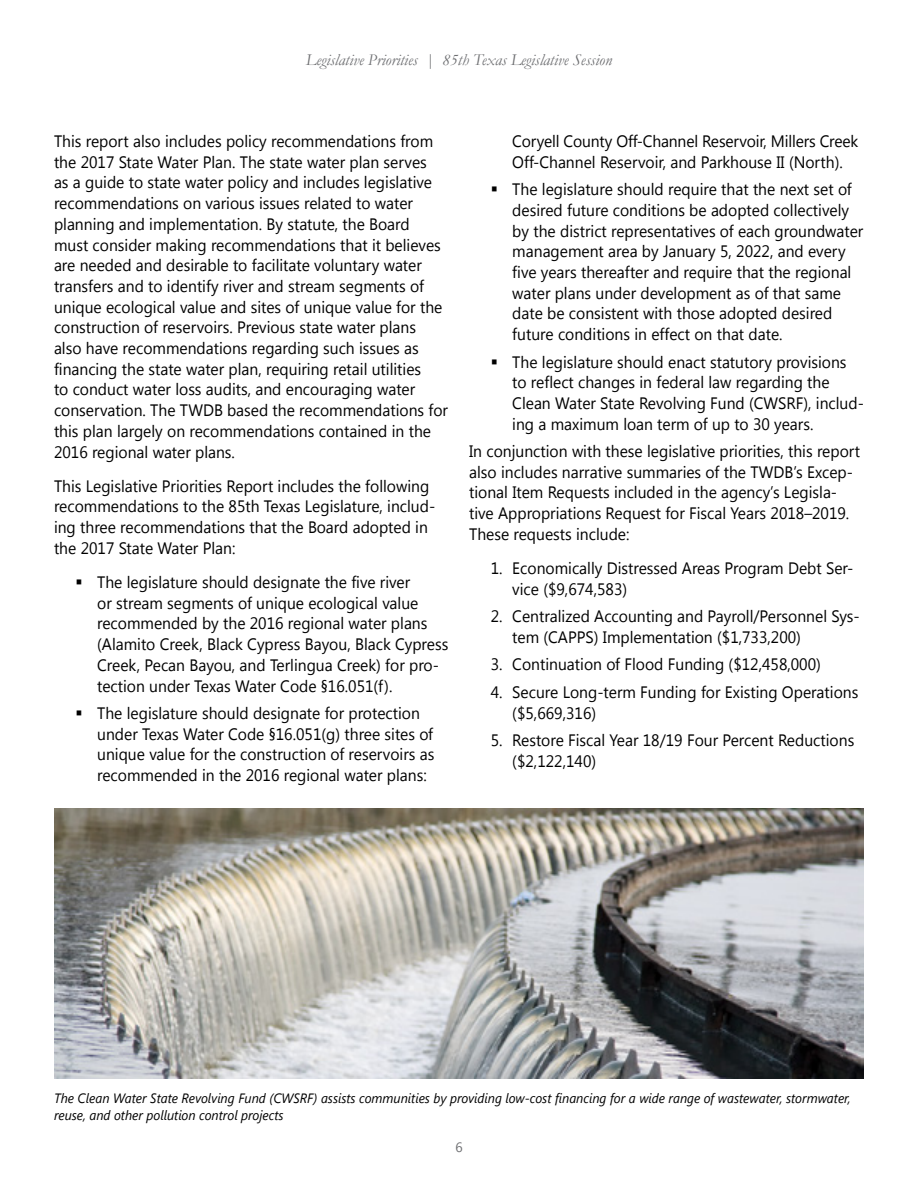
<style>
.page{position:relative;width:918px;height:1188px;background:#fff}
.page>*{position:absolute;margin:0;border:0;box-sizing:border-box;transform-origin:0 0}
.body{font:16.5px/20.7px "Segoe UI";color:#000;scale:.95 1}
.t1{font:italic 16.5px "Garamond";color:#6d6e71}
.t2{font:italic 13.5px/16.5px "Segoe UI";color:#000;scale:.95 1}
.t3{font:13.5px "Segoe UI";color:#6d6e71}
</style>
<div class="page">
<img style="left:54px;top:808px;width:810px;height:270px">
<p class="t1" style="left:306px;top:50px;width:308px">Legislative Priorities | 85th Texas Legislative Session</p>
<p class="body" style="left:54px;top:130px;width:416px">This report also includes policy recommendations from the 2017 State Water Plan. The state water plan serves<br>as a guide to state water policy and includes legislative recommendations on various issues related to water planning and implementation. By statute, the Board must consider making recommendations that it believes are needed and desirable to facilitate voluntary water transfers and to identify river and stream segments of unique ecological value and sites of unique value for the construction of reservoirs. Previous state water plans<br>also have recommendations regarding such issues as financing the state water plan, requiring retail utilities<br>to conduct water loss audits, and encouraging water conservation. The TWDB based the recommendations for this plan largely on recommendations contained in the 2016 regional water plans.</p>
<p class="body" style="left:54px;top:475px;width:403px">This Legislative Priorities Report includes the following recommendations to the 85th Texas Legislature, includ&shy;ing three recommendations that the Board adopted in the 2017 State Water Plan:</p>
<p class="body" style="left:97px;top:571px;width:371px;text-indent:-22px">▪ The legislature should designate the five river<br>or stream segments of unique ecological value recommended by the 2016 regional water plans (Alamito Creek, Black Cypress Bayou, Black Cypress Creek, Pecan Bayou, and Terlingua Creek) for pro&shy;tection under Texas Water Code §16.051(f).</p>
<p class="body" style="left:97px;top:702px;width:357px;text-indent:-22px">▪ The legislature should designate for protection under Texas Water Code §16.051(g) three sites of unique value for the construction of reservoirs as recommended in the 2016 regional water plans:</p>
<p class="body" style="left:512px;top:130px;width:366px">Coryell County Off-Channel Reservoir, Millers Creek<br>Off-Channel Reservoir, and Parkhouse II (North).</p>
<p class="body" style="left:512px;top:178px;width:371px;text-indent:-22px">▪ The legislature should require that the next set of desired future conditions be adopted collectively by the district representatives of each groundwater management area by January 5, 2022, and every five years thereafter and require that the regional water plans under development as of that same date be consistent with those adopted desired future conditions in effect on that date.</p>
<p class="body" style="left:512px;top:351px;width:372px;text-indent:-22px">▪ The legislature should enact statutory provisions to reflect changes in federal law regarding the Clean Water State Revolving Fund (CWSRF), includ&shy;ing a maximum loan term of up to 30 years.</p>
<p class="body" style="left:469px;top:440px;width:413px">In conjunction with these legislative priorities, this report also includes narrative summaries of the TWDB’s Excep&shy;tional Item Requests included in the agency’s Legisla&shy;tive Appropriations Request for Fiscal Years 2018–2019.<br>These requests include:</p>
<p class="body" style="left:512px;top:557px;width:360px;text-indent:-22px">1. Economically Distressed Areas Program Debt Ser&shy;vice ($9,674,583)</p>
<p class="body" style="left:512px;top:605px;width:367px;text-indent:-22px">2. Centralized Accounting and Payroll/Personnel Sys&shy;tem (CAPPS) Implementation ($1,733,200)</p>
<p class="body" style="left:491px;top:653px;width:349px">3. Continuation of Flood Funding ($12,458,000)</p>
<p class="body" style="left:512px;top:681px;width:366px;text-indent:-22px">4. Secure Long-term Funding for Existing Operations ($5,669,316)</p>
<p class="body" style="left:512px;top:729px;width:362px;text-indent:-22px">5. Restore Fiscal Year 18/19 Four Percent Reductions ($2,122,140)</p>
<p class="t2" style="left:54px;top:1090px;width:840px">The Clean Water State Revolving Fund (CWSRF) assists communities by providing low-cost financing for a wide range of wastewater, stormwater, reuse, and other pollution control projects</p>
<p class="t3" style="left:455px;top:1138px;width:9px">6</p>
</div>
